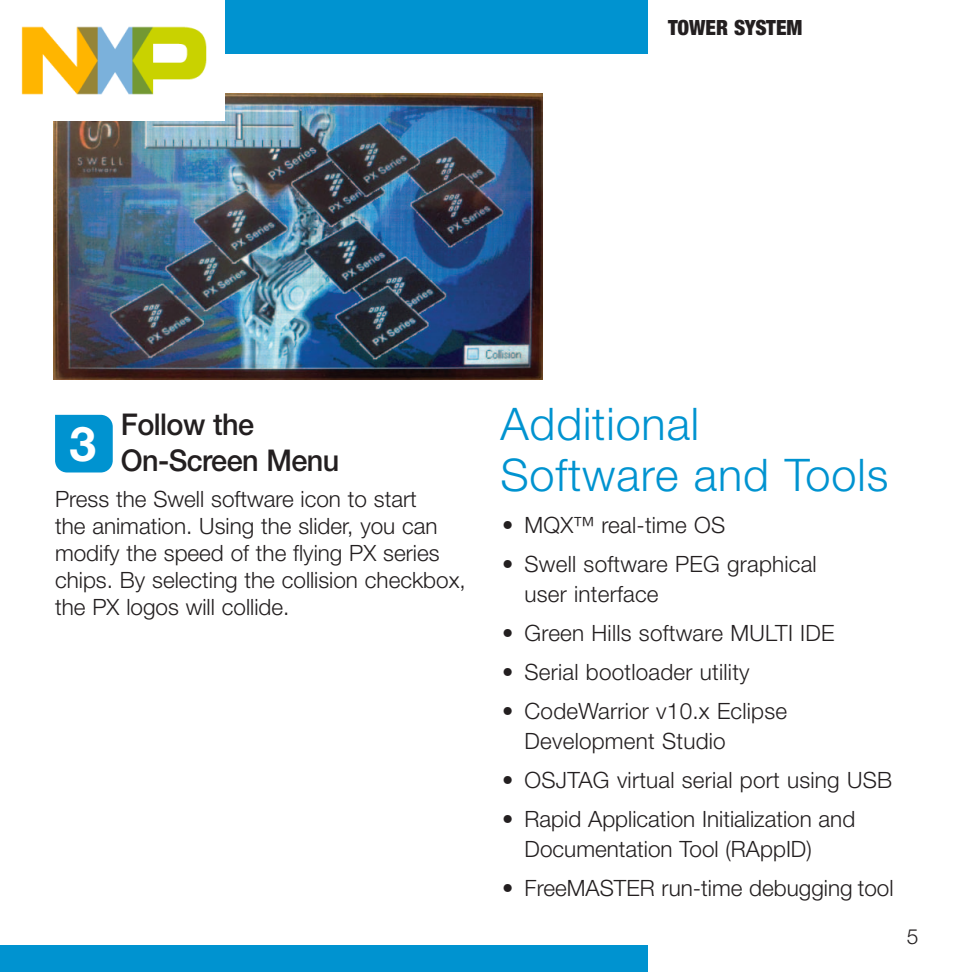
<style>
.page{position:relative;width:972px;height:972px;background:#fff}
.page>*{position:absolute;margin:0;border:0;box-sizing:border-box;transform-origin:0 0}
.t1{font:700 48px "Helvetica Neue LT Pro";color:#fff}
.t2{font:300 45px/51px "Helvetica Neue LT Pro";letter-spacing:.02em;color:#0093d0}
.t3{font:500 30px/36px "Helvetica Neue LT Pro";letter-spacing:-.02em;color:#231f20;scale:.96 1}
.t4{font:300 22.5px/27px "Helvetica Neue LT Pro";color:#231f20}
.t5{font:900 condensed 21px "Helvetica Neue LT Pro";color:#231f20}
.t6{font:300 21px "Helvetica Neue LT Pro";color:#231f20}
</style>
<div class="page">
<div style="left:0;top:0;width:648px;height:54px;background:#0093d0"></div>
<div style="left:0;top:945px;width:648px;height:27px;background:#0093d0"></div>
<svg style="left:55px;top:415px;width:58px;height:58px;background:#0a97d1"></svg>
<img style="left:53px;top:93px;width:489px;height:287px">
<img style="left:0;top:0;width:225px;height:120px">
<p class="t5" style="left:668px;top:15px;width:136px">TOWER SYSTEM</p>
<h3 class="t3" style="left:121px;top:406px;width:229px">Follow the<br>On-Screen Menu</h3>
<p class="t4" style="left:55px;top:485px;width:412px">Press the Swell software icon to start<br>the animation. Using the slider, you can modify the speed of the flying PX series chips. By selecting the collision checkbox, the PX logos will collide.</p>
<h1 class="t1" style="left:69px;top:413px;width:28px">3</h1>
<h2 class="t2" style="left:500px;top:397px;width:389px">Additional<br>Software and Tools</h2>
<p class="t4" style="left:502px;top:511px;width:225px">• MQX™ real-time OS</p>
<p class="t4" style="left:525px;top:548px;width:294px;line-height:30px;text-indent:-23px">• Swell software PEG graphical user interface</p>
<p class="t4" style="left:502px;top:619px;width:334px">• Green Hills software MULTI IDE</p>
<p class="t4" style="left:502px;top:658px;width:249px">• Serial bootloader utility</p>
<p class="t4" style="left:525px;top:695px;width:264px;line-height:30px;text-indent:-23px">• CodeWarrior v10.x Eclipse<br>Development Studio</p>
<p class="t4" style="left:502px;top:766px;width:391px">• OSJTAG virtual serial port using USB</p>
<p class="t4" style="left:525px;top:803px;width:332px;line-height:30px;text-indent:-23px">• Rapid Application Initialization and<br>Documentation Tool (RAppID)</p>
<p class="t4" style="left:502px;top:874px;width:393px">• FreeMASTER run-time debugging tool</p>
<p class="t6" style="left:907px;top:923px;width:13px">5</p>
</div>
